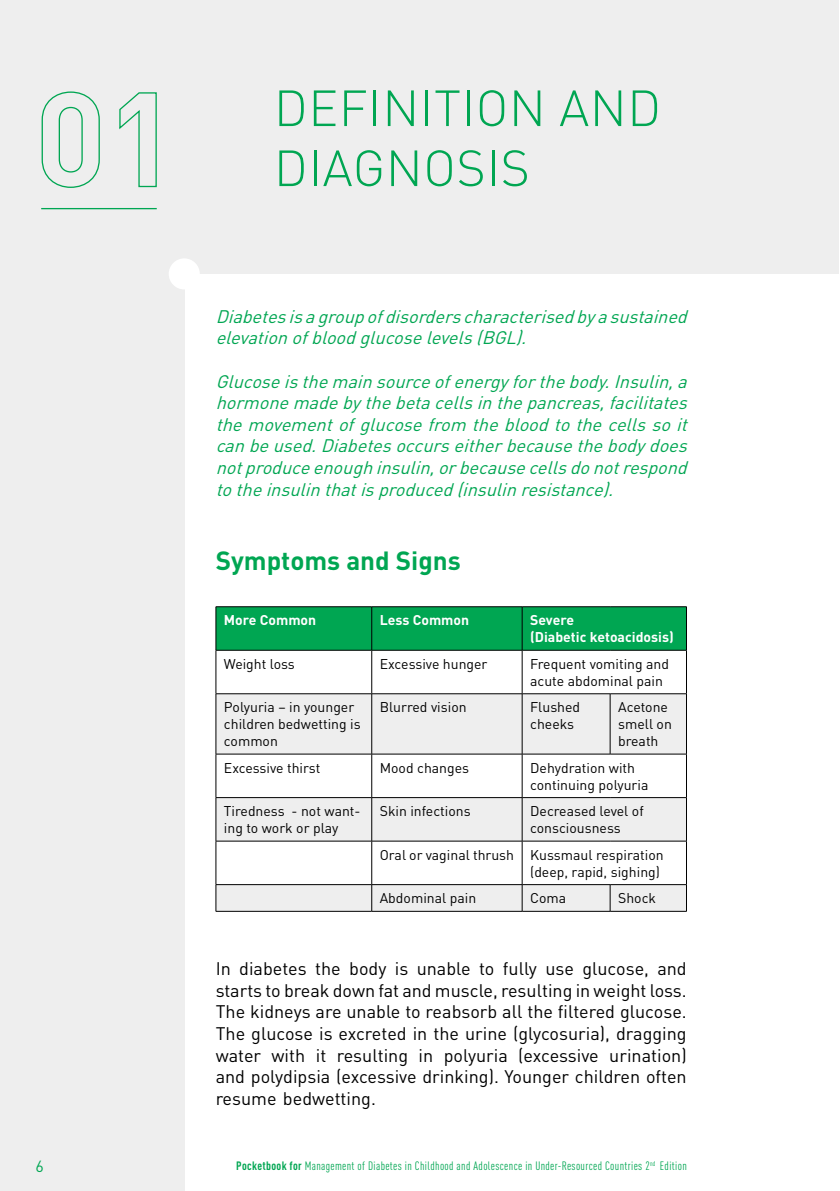
<style>
.page{position:relative;width:840px;height:1191px;background:#fff}
.page>*{position:absolute;margin:0;border:0;box-sizing:border-box;transform-origin:0 0}
.t1{font:300 50px/60px "DIN Pro";letter-spacing:.01em;color:#00a652}
.t2{font:700 26px "DIN Pro";color:#00a652}
.t3{font:italic 18px/21.6px "DIN Pro";color:#00a652}
.t4{font:18px/21.6px "DIN Pro";color:#000;text-align:justify}
.t5{font:16px "DIN Pro";color:#00a652}
.t6{font:14px/16.8px "DIN Pro";color:#000}
.t7{font:700 14px/16.8px "DIN Pro";color:#fff}
.t8{font:12px "DIN Cond";letter-spacing:.03em;color:#00a652}
.s1{font-weight:700}
</style>
<div class="page">
<div style="left:0;top:0;width:185px;height:1191px;background:#eee"></div>
<div style="left:0;top:0;width:838px;height:274px;background:#eee"></div>
<div style="left:216px;top:607px;width:469px;height:43px;background:#00a652"></div>
<svg style="left:216px;top:694px;width:469px;height:217px;fill:#eee"></svg>
<hr style="left:215px;top:606px;width:156px;height:1px;background:#000">
<hr style="left:215px;top:607px;width:1px;height:43px;background:#000">
<hr style="left:371px;top:606px;width:151px;height:1px;background:#000">
<hr style="left:371px;top:607px;width:1px;height:43px;background:#000">
<hr style="left:522px;top:606px;width:87px;height:1px;background:#000">
<hr style="left:521px;top:607px;width:1px;height:43px;background:#000">
<hr style="left:609px;top:606px;width:77px;height:1px;background:#000">
<hr style="left:685px;top:607px;width:1px;height:43px;background:#000">
<hr style="left:215px;top:650px;width:156px;height:1px;background:#000">
<hr style="left:215px;top:650px;width:1px;height:43px;background:#000">
<hr style="left:371px;top:650px;width:151px;height:1px;background:#000">
<hr style="left:371px;top:650px;width:1px;height:43px;background:#000">
<hr style="left:522px;top:650px;width:87px;height:1px;background:#000">
<hr style="left:521px;top:650px;width:1px;height:43px;background:#000">
<hr style="left:609px;top:650px;width:77px;height:1px;background:#000">
<hr style="left:685px;top:650px;width:1px;height:43px;background:#000">
<hr style="left:215px;top:693px;width:156px;height:1px;background:#000">
<hr style="left:215px;top:694px;width:1px;height:60px;background:#000">
<hr style="left:371px;top:693px;width:151px;height:1px;background:#000">
<hr style="left:371px;top:694px;width:1px;height:60px;background:#000">
<hr style="left:522px;top:693px;width:87px;height:1px;background:#000">
<hr style="left:521px;top:694px;width:1px;height:60px;background:#000">
<hr style="left:609px;top:693px;width:77px;height:1px;background:#000">
<hr style="left:609px;top:694px;width:1px;height:60px;background:#000">
<hr style="left:685px;top:694px;width:1px;height:60px;background:#000">
<hr style="left:215px;top:753px;width:156px;height:1px;background:#000">
<hr style="left:215px;top:754px;width:1px;height:43px;background:#000">
<hr style="left:371px;top:753px;width:151px;height:1px;background:#000">
<hr style="left:371px;top:754px;width:1px;height:43px;background:#000">
<hr style="left:522px;top:753px;width:87px;height:1px;background:#000">
<hr style="left:521px;top:754px;width:1px;height:43px;background:#000">
<hr style="left:609px;top:753px;width:77px;height:1px;background:#000">
<hr style="left:685px;top:754px;width:1px;height:43px;background:#000">
<hr style="left:215px;top:797px;width:156px;height:1px;background:#000">
<hr style="left:215px;top:798px;width:1px;height:43px;background:#000">
<hr style="left:371px;top:797px;width:151px;height:1px;background:#000">
<hr style="left:371px;top:798px;width:1px;height:43px;background:#000">
<hr style="left:522px;top:797px;width:87px;height:1px;background:#000">
<hr style="left:521px;top:798px;width:1px;height:43px;background:#000">
<hr style="left:609px;top:797px;width:77px;height:1px;background:#000">
<hr style="left:685px;top:798px;width:1px;height:43px;background:#000">
<hr style="left:215px;top:840px;width:156px;height:1px;background:#000">
<hr style="left:215px;top:841px;width:1px;height:43px;background:#000">
<hr style="left:371px;top:840px;width:151px;height:1px;background:#000">
<hr style="left:371px;top:841px;width:1px;height:43px;background:#000">
<hr style="left:522px;top:840px;width:87px;height:1px;background:#000">
<hr style="left:521px;top:841px;width:1px;height:43px;background:#000">
<hr style="left:609px;top:840px;width:77px;height:1px;background:#000">
<hr style="left:685px;top:841px;width:1px;height:43px;background:#000">
<hr style="left:215px;top:884px;width:156px;height:1px;background:#000">
<svg style="left:215px;top:885px;width:1px;height:26px"></svg>
<hr style="left:371px;top:884px;width:151px;height:1px;background:#000">
<svg style="left:371px;top:885px;width:1px;height:26px"></svg>
<hr style="left:522px;top:884px;width:87px;height:1px;background:#000">
<svg style="left:521px;top:885px;width:1px;height:26px"></svg>
<hr style="left:609px;top:884px;width:77px;height:1px;background:#000">
<svg style="left:609px;top:885px;width:1px;height:26px"></svg>
<svg style="left:685px;top:885px;width:1px;height:26px"></svg>
<hr style="left:215px;top:911px;width:156px;height:1px;background:#000">
<hr style="left:371px;top:911px;width:151px;height:1px;background:#000">
<hr style="left:522px;top:911px;width:87px;height:1px;background:#000">
<hr style="left:609px;top:911px;width:77px;height:1px;background:#000">
<svg style="left:41px;top:91px;width:59px;height:97px"></svg>
<svg style="left:119px;top:92px;width:38px;height:96px"></svg>
<hr style="left:41px;top:208px;width:116px;height:1px;background:#00a652">
<div style="left:169px;top:258px;width:31px;height:31px;background:#fff;border-radius:50%"></div>
<h1 class="t1" style="left:274px;top:76px;width:388px">DEFINITION AND<br>DIAGNOSIS</h1>
<p class="t3" style="left:215px;top:305px;width:478px">Diabetesisagroupofdisorderscharacterisedbyasustained elevationofbloodglucoselevels(BGL).</p>
<p class="t3" style="left:215px;top:369px;width:478px;text-align:justify">Glucoseisthemainsourceofenergyforthebody.Insulin,a hormonemadebythebetacellsinthepancreas,facilitates themovementofglucosefrom thebloodtothecellssoit canbeused.Diabetesoccurseitherbecausethebodydoes notproduceenoughinsulin,orbecausecellsdonotrespond totheinsulinthatisproduced(insulinresistance).</p>
<h2 class="t2" style="left:215px;top:543px;width:246px">Symptoms and Signs</h2>
<p class="t7" style="left:224px;top:611px;width:94px">More Common</p>
<p class="t7" style="left:379px;top:611px;width:91px">Less Common</p>
<p class="t7" style="left:530px;top:611px;width:145px">Severe<br>(Diabetic ketoacidosis)</p>
<p class="t6" style="left:224px;top:655px;width:72px">Weight loss</p>
<p class="t6" style="left:379px;top:655px;width:109px">Excessive hunger</p>
<p class="t6" style="left:530px;top:655px;width:140px">Frequent vomiting and acute abdominal pain</p>
<p class="t6" style="left:224px;top:698px;width:138px">Polyuria – in younger children bedwetting is common</p>
<p class="t6" style="left:379px;top:698px;width:88px">Blurred vision</p>
<p class="t6" style="left:530px;top:698px;width:52px">Flushed cheeks</p>
<p class="t6" style="left:617px;top:698px;width:55px">Acetone smell on breath</p>
<p class="t6" style="left:224px;top:758px;width:98px">Excessive thirst</p>
<p class="t6" style="left:379px;top:758px;width:91px">Mood changes</p>
<p class="t6" style="left:530px;top:758px;width:120px">Dehydration with continuing polyuria</p>
<p class="t6" style="left:224px;top:802px;width:138px">Tiredness - not want&shy;ing to work or play</p>
<p class="t6" style="left:379px;top:802px;width:92px">Skin infections</p>
<p class="t6" style="left:530px;top:802px;width:115px">Decreased level of consciousness</p>
<p class="t6" style="left:379px;top:845px;width:285px;text-align:right">Oral or vaginal thrush Kussmaul respiration (deep, rapid, sighing)</p>
<p class="t6" style="left:379px;top:889px;width:98px">Abdominal pain</p>
<p class="t6" style="left:530px;top:889px;width:38px">Coma</p>
<p class="t6" style="left:617px;top:889px;width:39px">Shock</p>
<p class="t4" style="left:215px;top:957px;width:472px">In diabetes the body is unable to fully use glucose, and starts to break down fat and muscle, resulting in weight loss.<br>The kidneys are unable to reabsorb all the filtered glucose.<br>The glucose is excreted in the urine (glycosuria), dragging water with it resulting in polyuria (excessive urination) and polydipsia (excessive drinking). Younger children often resume bedwetting.</p>
<p class="t5" style="left:35px;top:1155px;width:10px">6</p>
<p class="t8" style="left:236px;top:1158px;width:452px"><span class="s1">Pocketbook for</span> Management of Diabetes in Childhood and Adolescence in Under-Resourced Countries 2<sup>nd</sup> Edition</p>
</div>
